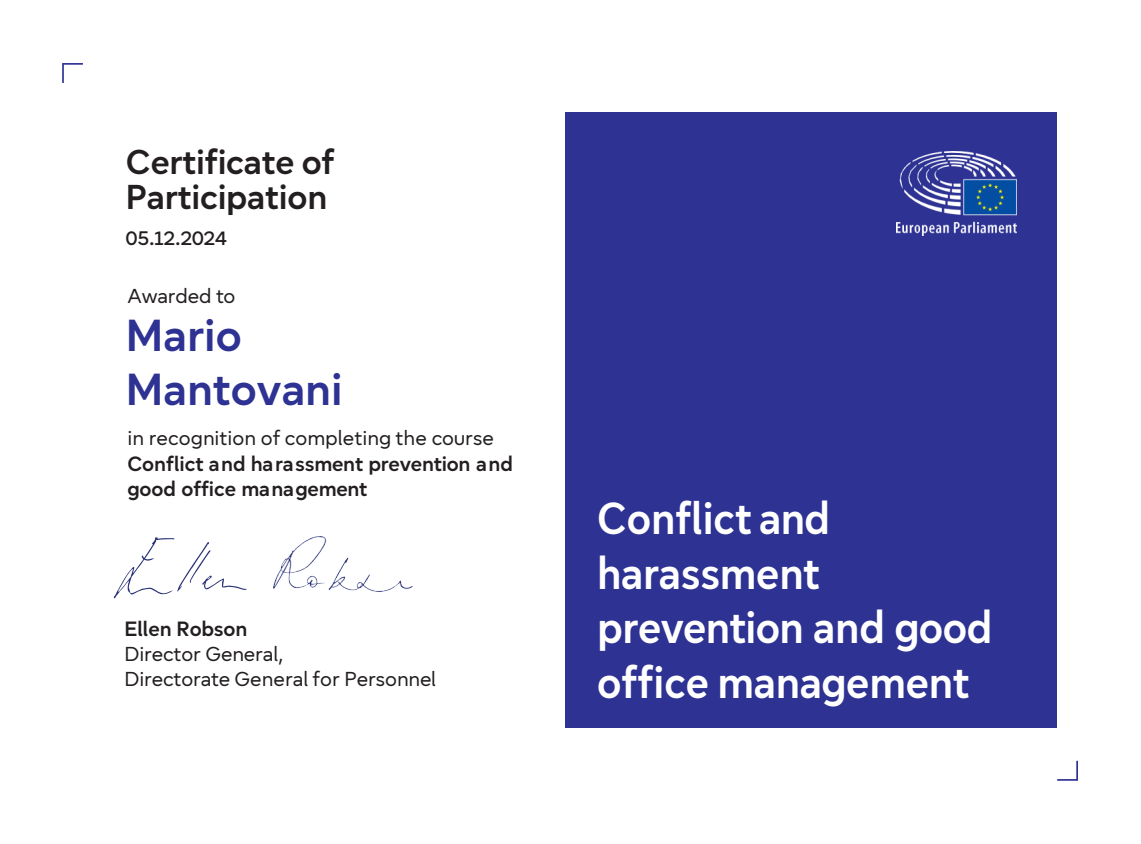
<style>
.page{position:relative;width:1141px;height:844px;background:#fff}
.page>*{position:absolute;margin:0;border:0;box-sizing:border-box;transform-origin:0 0}
.t1{font:600 45.5px/54.6px "Europea Eco";letter-spacing:-.005em;color:#fff}
.t2{font:600 45.5px "Europea";color:#2d3293}
.t3{font:600 35px/35px "Europea";letter-spacing:-.005em;color:#231f20}
.t4{font:600 21px/25.2px "Europea";letter-spacing:-.005em;color:#231f20}
.t5{font:21px "Europea";letter-spacing:-.005em;color:#231f20}
.t6{font:500 21px "Europea";letter-spacing:-.01em;color:#231f20}
.s1{font-weight:400}
</style>
<div class="page">
<div style="left:566px;top:112px;width:491px;height:615px;background:#2d3293"></div>
<img style="left:896px;top:151px;width:120px;height:84px">
<hr style="left:62px;top:63px;width:2px;height:20px;background:#2d3293">
<hr style="left:63px;top:63px;width:20px;height:2px;background:#2d3293">
<hr style="left:1076px;top:760px;width:2px;height:20px;background:#2d3293">
<svg style="left:1057px;top:779px;width:19px;height:1px"></svg>
<svg style="left:114px;top:537px;width:133px;height:61px"></svg>
<img style="left:274px;top:536px;width:139px;height:56px">
<h1 class="t3" style="left:126px;top:142px;width:210px">Certificate of<br>Participation</h1>
<h1 class="t6" style="left:126px;top:222px;width:102px">05.12.2024</h1>
<p class="t5" style="left:127px;top:281px;width:110px">Awarded to</p>
<p class="t2" style="left:126px;top:302px;width:117px">Mario</p>
<p class="t2" style="left:126px;top:357px;width:218px">Mantovani</p>
<p class="t4" style="left:127px;top:424px;width:387px"><span class="s1">in recognition of completing the course<br></span>Conflict and harassment prevention and good office management</p>
<p class="t4" style="left:124px;top:614px;width:124px">Ellen Robson</p>
<p class="t5" style="left:124px;top:639px;width:161px">Director General,</p>
<p class="t5" style="left:124px;top:664px;width:313px">Directorate General for Personnel</p>
<p class="t1" style="left:597px;top:488px;width:397px">Conflict and harassment prevention and good office management</p>
</div>
